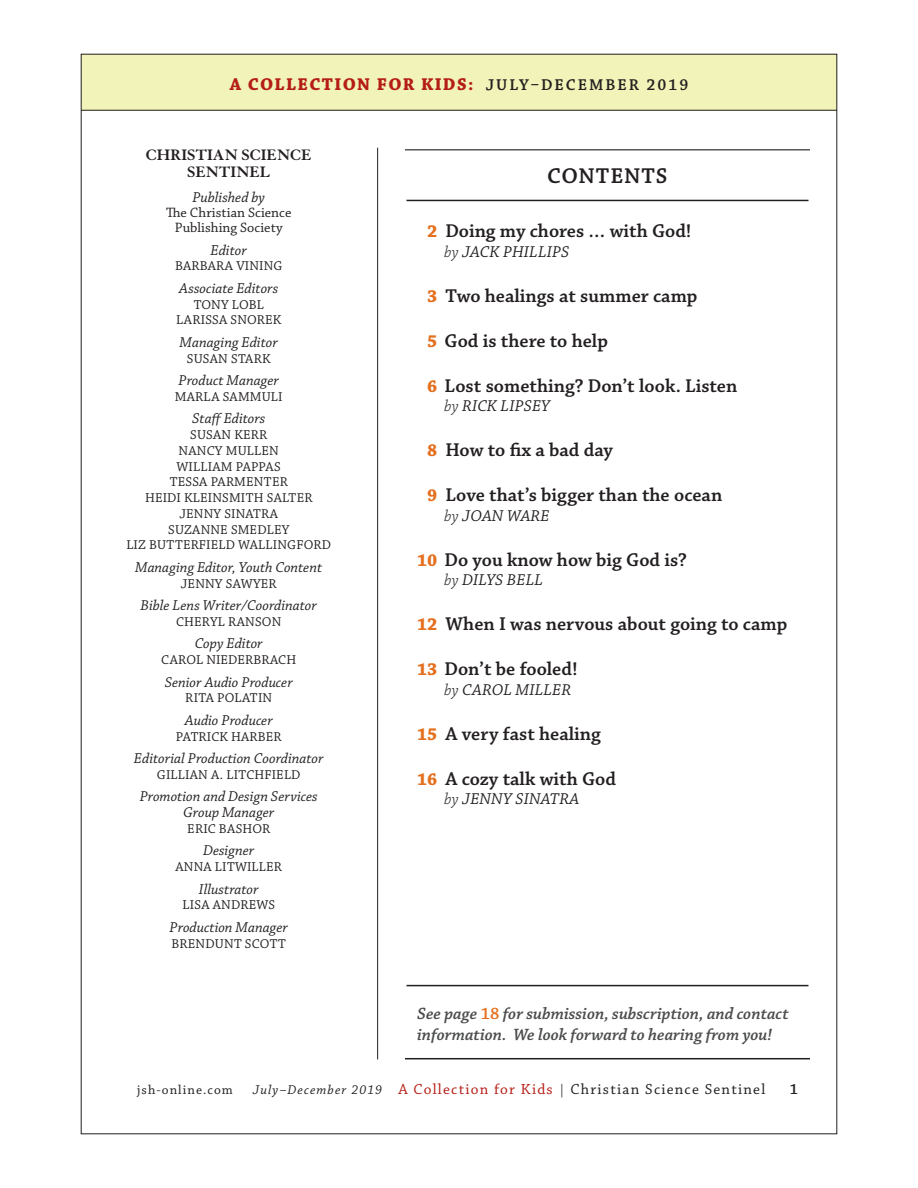
<style>
.page{position:relative;width:918px;height:1188px;background:#fff}
.page>*{position:absolute;margin:0;border:0;box-sizing:border-box;transform-origin:0 0}
.SECT_HEAD{font:22.5px "Chaparral Pro Semibold Capt";letter-spacing:.04em;color:#231f20}
.TOC_HEAD{font:600 19.5px "Chaparral Pro";color:#231f20}
.COVR_NOH_HEAD{font:700 18px "Chaparral Pro";letter-spacing:.075em;color:#b41d15}
.COVR_PAGE_NUMBER{font:italic 600 17.25px/20.7px "Chaparral Pro";color:#4b4c4d}
.TOC_BYLINE{font:italic 16.5px "Chaparral Pro";letter-spacing:.01em;color:#231f20}
.MAST_CS_HEAD{font:700 16.5px/16.5px "Granjon LT Std";color:#231f20;text-align:center}
.t1{font:15.3px "Chaparral Pro";letter-spacing:.08em;color:#231f20}
.t2{font:600 15.3px "Chaparral Pro";color:#231f20}
.CSS_MAST_TITLE{font:italic 15px/15.8px "Chaparral Pro";color:#231f20;text-align:center}
.MAST_BODY_SMALL{font:14.25px/15px "Chaparral Pro";letter-spacing:.005em;color:#231f20;text-align:center}
.MAST_NAME{font:13.5px "Chaparral Pro";letter-spacing:.015em;color:#231f20}
.MAST_NAME-2{font:13.5px "Chaparral Pro";letter-spacing:.08em;color:#231f20}
.s1{font-weight:600;font-size:16.5px;color:#231f20}
.s2{font-weight:700;font-size:18px;color:#e4701e}
.s3{font-weight:300}
.s4{font-style:normal;color:#e4701e}
.s5{font-style:italic;font-size:13.5px}
.s6{color:#b41d15}
</style>
<div class="page">
<hr style="left:405px;top:149px;width:405px;height:1px;background:#231f20">
<hr style="left:406px;top:200px;width:402px;height:1px;background:#231f20">
<hr style="left:377px;top:148px;width:1px;height:911px;background:#231f20">
<div style="left:81px;top:54px;width:756px;height:56px;background:#f2f3b8"></div>
<hr style="left:81px;top:110px;width:756px;height:1px;background:#231f20">
<hr style="left:405px;top:1058px;width:405px;height:1px;background:#231f20">
<hr style="left:406px;top:985px;width:402px;height:1px;background:#231f20">
<p class="COVR_NOH_HEAD" style="left:230px;top:74px;width:460px">A COLLECTION FOR KIDS: <span class="s1">JULY–DECEMBER 2019</span></p>
<p class="MAST_CS_HEAD" style="left:146px;top:147px;width:167px">CHRISTIAN SCIENCE<br>SENTINEL</p>
<p class="CSS_MAST_TITLE" style="left:192px;top:190px;width:74px">Published by</p>
<p class="MAST_BODY_SMALL" style="left:166px;top:206px;width:127px">The Christian Science<br>Publishing Society</p>
<p class="CSS_MAST_TITLE" style="left:211px;top:243px;width:38px">Editor</p>
<p class="MAST_NAME" style="left:175px;top:259px;width:109px">BARBARA VINING</p>
<p class="CSS_MAST_TITLE" style="left:179px;top:281px;width:100px">Associate Editors</p>
<p class="MAST_NAME" style="left:194px;top:297px;width:72px">TONY LOBL</p>
<p class="MAST_NAME" style="left:176px;top:313px;width:107px">LARISSA SNOREK</p>
<p class="CSS_MAST_TITLE" style="left:180px;top:335px;width:100px">Managing Editor</p>
<p class="MAST_NAME" style="left:187px;top:351px;width:85px">SUSAN STARK</p>
<p class="CSS_MAST_TITLE" style="left:179px;top:373px;width:102px">Product Manager</p>
<p class="MAST_NAME" style="left:175px;top:389px;width:109px">MARLA SAMMULI</p>
<p class="CSS_MAST_TITLE" style="left:192px;top:411px;width:75px">Staff Editors</p>
<p class="MAST_NAME" style="left:190px;top:427px;width:79px">SUSAN KERR</p>
<p class="MAST_NAME" style="left:179px;top:443px;width:102px">NANCY MULLEN</p>
<p class="MAST_NAME" style="left:177px;top:459px;width:106px">WILLIAM PAPPAS</p>
<p class="MAST_NAME" style="left:170px;top:475px;width:120px">TESSA PARMENTER</p>
<p class="MAST_NAME" style="left:145px;top:490px;width:169px">HEIDI KLEINSMITH SALTER</p>
<p class="MAST_NAME" style="left:179px;top:506px;width:100px">JENNY SINATRA</p>
<p class="MAST_NAME" style="left:168px;top:522px;width:123px">SUZANNE SMEDLEY</p>
<p class="MAST_NAME" style="left:126px;top:538px;width:206px">LIZ BUTTERFIELD WALLINGFORD</p>
<p class="CSS_MAST_TITLE" style="left:135px;top:560px;width:189px">Managing Editor, Youth Content</p>
<p class="MAST_NAME" style="left:181px;top:576px;width:97px">JENNY SAWYER</p>
<p class="CSS_MAST_TITLE" style="left:141px;top:598px;width:178px">Bible Lens Writer/Coordinator</p>
<p class="MAST_NAME" style="left:176px;top:614px;width:107px">CHERYL RANSON</p>
<p class="CSS_MAST_TITLE" style="left:195px;top:636px;width:70px">Copy Editor</p>
<p class="MAST_NAME" style="left:161px;top:652px;width:136px">CAROL NIEDERBRACH</p>
<p class="CSS_MAST_TITLE" style="left:165px;top:675px;width:130px">Senior Audio Producer</p>
<p class="MAST_NAME" style="left:185px;top:691px;width:88px">RITA POLATIN</p>
<p class="CSS_MAST_TITLE" style="left:185px;top:713px;width:90px">Audio Producer</p>
<p class="MAST_NAME" style="left:176px;top:729px;width:107px">PATRICK HARBER</p>
<p class="CSS_MAST_TITLE" style="left:134px;top:751px;width:191px">Editorial Production Coordinator</p>
<p class="MAST_NAME" style="left:157px;top:767px;width:145px">GILLIAN A. LITCHFIELD</p>
<p class="CSS_MAST_TITLE" style="left:140px;top:789px;width:180px">Promotion and Design Services<br>Group Manager</p>
<p class="MAST_NAME" style="left:187px;top:821px;width:84px">ERIC BASHOR</p>
<p class="CSS_MAST_TITLE" style="left:203px;top:843px;width:53px">Designer</p>
<p class="MAST_NAME" style="left:175px;top:859px;width:108px">ANNA LITWILLER</p>
<p class="CSS_MAST_TITLE" style="left:199px;top:882px;width:61px">Illustrator</p>
<p class="MAST_NAME" style="left:183px;top:898px;width:94px">LISA ANDREWS</p>
<p class="CSS_MAST_TITLE" style="left:170px;top:920px;width:120px">Production Manager</p>
<p class="MAST_NAME" style="left:172px;top:936px;width:116px">BRENDUNT SCOTT</p>
<p class="SECT_HEAD" style="left:547px;top:163px;width:122px">CONTENTS</p>
<p class="TOC_HEAD" style="left:427px;top:220px;width:266px"><span class="s2">2</span> Doing my chores … with God!</p>
<p class="TOC_BYLINE" style="left:444px;top:242px;width:127px"><span class="s3">by</span> JACK PHILLIPS</p>
<p class="TOC_HEAD" style="left:427px;top:284px;width:272px"><span class="s2">3</span> Two healings at summer camp</p>
<p class="TOC_HEAD" style="left:427px;top:329px;width:182px"><span class="s2">5</span> God is there to help</p>
<p class="TOC_HEAD" style="left:427px;top:374px;width:312px"><span class="s2">6</span> Lost something? Don’t look. Listen</p>
<p class="TOC_BYLINE" style="left:444px;top:397px;width:107px"><span class="s3">by</span> RICK LIPSEY</p>
<p class="TOC_HEAD" style="left:427px;top:439px;width:187px"><span class="s2">8</span> How to fix a bad day</p>
<p class="TOC_HEAD" style="left:427px;top:484px;width:297px"><span class="s2">9</span> Love that’s bigger than the ocean</p>
<p class="TOC_BYLINE" style="left:444px;top:506px;width:107px"><span class="s3">by</span> JOAN WARE</p>
<p class="TOC_HEAD" style="left:417px;top:548px;width:271px"><span class="s2">10</span> Do you know how big God is?</p>
<p class="TOC_BYLINE" style="left:444px;top:571px;width:100px"><span class="s3">by</span> DILYS BELL</p>
<p class="TOC_HEAD" style="left:417px;top:613px;width:372px"><span class="s2">12</span> When I was nervous about going to camp</p>
<p class="TOC_HEAD" style="left:417px;top:658px;width:162px"><span class="s2">13</span> Don’t be fooled!</p>
<p class="TOC_BYLINE" style="left:444px;top:680px;width:128px"><span class="s3">by</span> CAROL MILLER</p>
<p class="TOC_HEAD" style="left:417px;top:722px;width:185px"><span class="s2">15</span> A very fast healing</p>
<p class="TOC_HEAD" style="left:417px;top:767px;width:200px"><span class="s2">16</span> A cozy talk with God</p>
<p class="TOC_BYLINE" style="left:444px;top:790px;width:137px"><span class="s3">by</span> JENNY SINATRA</p>
<p class="COVR_PAGE_NUMBER" style="left:417px;top:1004px;width:373px">See page <span class="s4">18</span> for submission, subscription, and contact information. We look forward to hearing from you!</p>
<p class="MAST_NAME-2" style="left:137px;top:1082px;width:97px">jsh-online.com</p>
<p class="t1" style="left:253px;top:1080px;width:514px"><span class="s5">July–December 2019</span> <span class="s6">A Collection for Kids</span> <span class="s5">|</span> Christian Science Sentinel</p>
<p class="t2" style="left:790px;top:1080px;width:10px">1</p>
</div>
